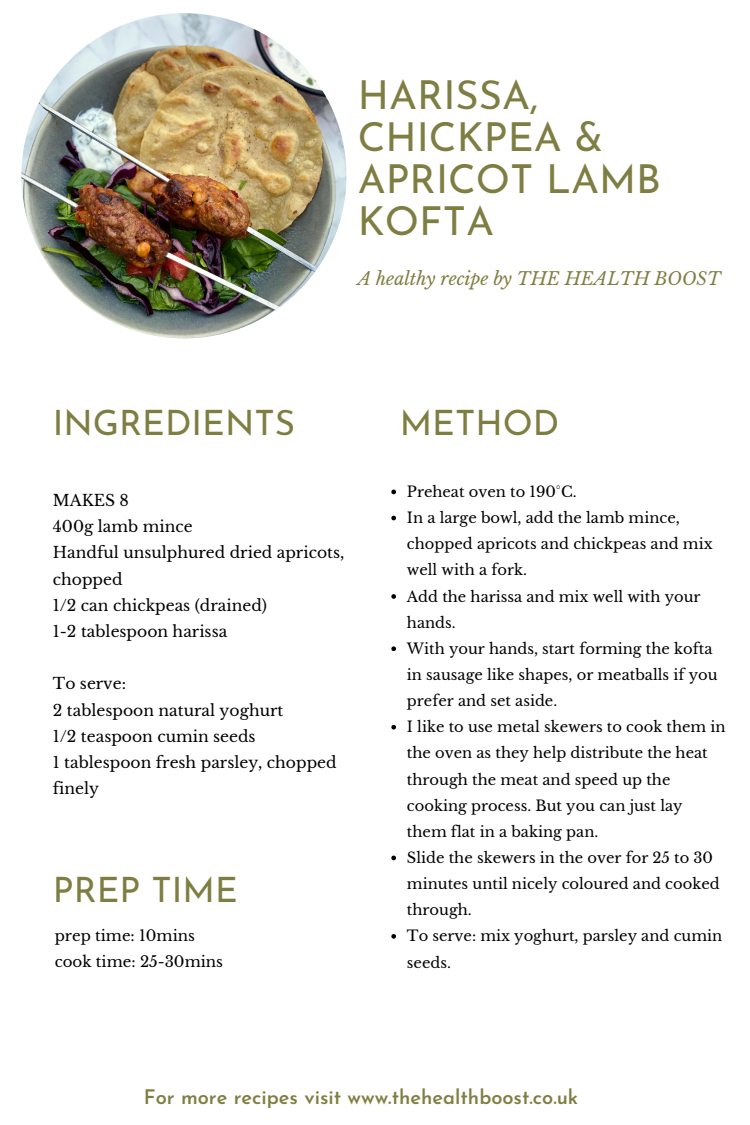
<style>
.page{position:relative;width:750px;height:1125px;background:#fff}
.page>*{position:absolute;margin:0;border:0;box-sizing:border-box;transform-origin:0 0}
.t1{font:40px/42.2px "Josefin Sans";color:#7e7e42}
.t2{font:35px "Josefin Sans";color:#7e7e42}
.t3{font:600 20px "Josefin Sans";color:#7e7e42}
.t4{font:italic 17.62px "Libre Baskerville";color:#7e7e42}
.t5{font:15.5px/26.2px "Libre Baskerville";color:#000}
.t6{font:15px "Libre Baskerville";color:#000}
.t7{font:14.62px/26.1px "Libre Baskerville";color:#000}
</style>
<div class="page">
<img style="left:21px;top:13px;width:326px;height:325px;border-radius:50%">
<svg style="left:391px;top:490px;width:5px;height:4px"></svg>
<svg style="left:391px;top:516px;width:5px;height:4px"></svg>
<svg style="left:391px;top:594px;width:5px;height:5px"></svg>
<svg style="left:391px;top:646px;width:5px;height:5px"></svg>
<svg style="left:391px;top:725px;width:5px;height:5px"></svg>
<svg style="left:391px;top:856px;width:5px;height:4px"></svg>
<svg style="left:391px;top:934px;width:5px;height:5px"></svg>
<p class="t1" style="left:358px;top:78px;width:305px">HARISSA,<br>CHICKPEA &amp;<br>APRICOT LAMB<br>KOFTA</p>
<p class="t4" style="left:358px;top:268px;width:365px">A healthy recipe by THE HEALTH BOOST</p>
<p class="t2" style="left:53px;top:408px;width:244px">INGREDIENTS</p>
<p class="t5" style="left:53px;top:487px;width:78px">MAKES 8</p>
<p class="t5" style="left:53px;top:514px;width:141px">400g lamb mince</p>
<p class="t5" style="left:53px;top:540px;width:293px">Handful unsulphured dried apricots, chopped</p>
<p class="t5" style="left:53px;top:592px;width:216px">1/2 can chickpeas (drained)</p>
<p class="t5" style="left:53px;top:618px;width:176px">1-2 tablespoon harissa</p>
<p class="t5" style="left:53px;top:671px;width:75px">To serve:</p>
<p class="t5" style="left:53px;top:697px;width:232px">2 tablespoon natural yoghurt</p>
<p class="t5" style="left:53px;top:723px;width:204px">1/2 teaspoon cumin seeds</p>
<p class="t5" style="left:53px;top:749px;width:285px">1 tablespoon fresh parsley, chopped finely</p>
<p class="t2" style="left:53px;top:876px;width:186px">PREP TIME</p>
<p class="t6" style="left:55px;top:927px;width:142px">prep time: 10mins</p>
<p class="t6" style="left:55px;top:952px;width:170px">cook time: 25-30mins</p>
<p class="t2" style="left:400px;top:408px;width:161px">METHOD</p>
<p class="t7" style="left:407px;top:479px;width:171px">Preheat oven to 190°C.</p>
<p class="t7" style="left:407px;top:505px;width:307px">In a large bowl, add the lamb mince, chopped apricots and chickpeas and mix well with a fork.</p>
<p class="t7" style="left:407px;top:583px;width:295px">Add the harissa and mix well with your hands.</p>
<p class="t7" style="left:407px;top:636px;width:312px">With your hands, start forming the kofta in sausage like shapes, or meatballs if you prefer and set aside.</p>
<p class="t7" style="left:407px;top:714px;width:320px">I like to use metal skewers to cook them in the oven as they help distribute the heat through the meat and speed up the cooking process. But you can just lay them flat in a baking pan.</p>
<p class="t7" style="left:407px;top:845px;width:314px">Slide the skewers in the over for 25 to 30 minutes until nicely coloured and cooked through.</p>
<p class="t7" style="left:407px;top:923px;width:317px">To serve: mix yoghurt, parsley and cumin seeds.</p>
<p class="t3" style="left:144px;top:1089px;width:436px">For more recipes visit www.thehealthboost.co.uk</p>
</div>
